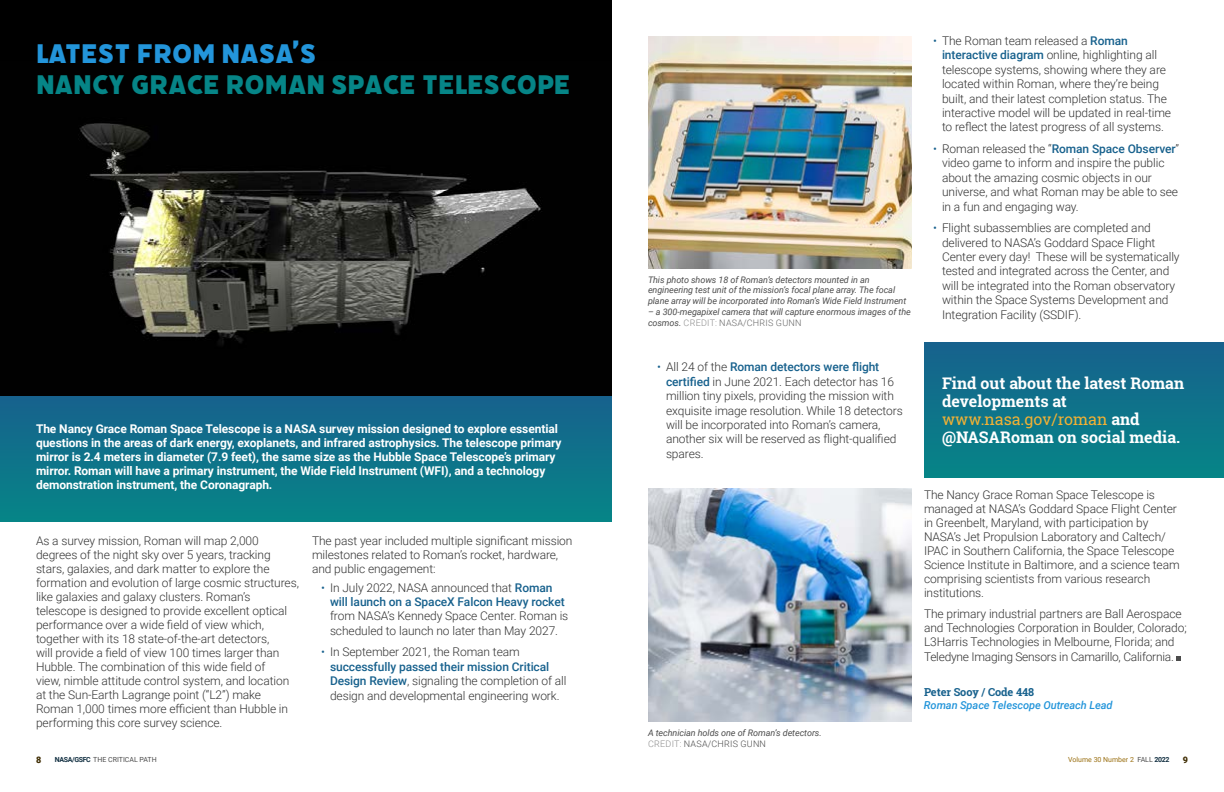
<style>
.page{position:relative;width:1224px;height:792px;background:#fff}
.page>*{position:absolute;margin:0;border:0;box-sizing:border-box;transform-origin:0 0}
.body{font:30px "Filicudi Solid";letter-spacing:-.005em;color:#068587}
.body-2{font:30px "Filicudi Solid";letter-spacing:-.005em;color:#2395da}
.t1{font:700 16px/18px "Roboto Slab";color:#fff}
.t2{font:16px "Roboto Slab";color:#f2b134}
.bullets_dots{font:300 12px/14.4px "Roboto";letter-spacing:-.005em;color:#333}
.body-3{font:300 12px/14px "Roboto";letter-spacing:-.005em;color:#333}
.body-4{font:700 12px/14px "Roboto";letter-spacing:-.005em;color:#fff}
.writer_title{font:italic 500 11px/13.2px "Roboto";letter-spacing:-.005em;color:#2395da}
.t3{font:italic 9px/10.8px "Roboto";letter-spacing:-.005em;color:#4c4c4c}
.t4{font:900 9px "Roboto";color:#402e04}
.t5{font:7px "Roboto";color:#4c4c4c}
.t6{font:7px "Roboto";color:#9a6f11}
.s1{color:#17618d}
.s2{font-weight:500;color:#17618d}
.s3{font-weight:300;font-style:normal;color:#8c8c8c}
.s4{font-weight:300;font-style:normal;color:#666}
.s5{font-weight:300;font-style:normal}
.s6{font-weight:700;color:#fff}
.s7{font-family:"Roboto Slab";font-weight:700;font-style:normal;color:#17618d}
.s8{font-weight:700;color:#112f41}
.s9{color:#4c4c4c}
</style>
<div class="page">
<div style="left:0;top:0;width:612px;height:456px;background:#000"></div>
<img style="left:79px;top:123px;width:463px;height:222px">
<div style="left:0;top:396px;width:612px;height:125px;background:linear-gradient(to bottom,#17618d,#068587)"></div>
<div style="left:924px;top:343px;width:300px;height:134px;background:linear-gradient(to bottom,#17618d,#068587)"></div>
<img style="left:648px;top:36px;width:264px;height:232px">
<img style="left:648px;top:489px;width:264px;height:232px">
<svg style="left:1176px;top:656px;width:5px;height:5px"></svg>
<p class="body-2" style="left:36px;top:36px;width:282px">LATEST FROM NASA’S</p>
<p class="body" style="left:36px;top:67px;width:536px">NANCY GRACE ROMAN SPACE TELESCOPE</p>
<p class="body-4" style="left:36px;top:421px;width:527px">The Nancy Grace Roman Space Telescope is a NASA survey mission designed to explore essential questions in the areas of dark energy, exoplanets, and infrared astrophysics. The telescope primary mirror is 2.4 meters in diameter (7.9 feet), the same size as the Hubble Space Telescope’s primary mirror. Roman will have a primary instrument, the Wide Field Instrument (WFI), and a technology demonstration instrument, the Coronagraph.</p>
<p class="body-3" style="left:36px;top:533px;width:265px">As a survey mission, Roman will map 2,000 degrees of the night sky over 5 years, tracking stars, galaxies, and dark matter to explore the formation and evolution of large cosmic structures, like galaxies and galaxy clusters. Roman’s telescope is designed to provide excellent optical performance over a wide field of view which, together with its 18 state-of-the-art detectors,<br>will provide a field of view 100 times larger than Hubble. The combination of this wide field of<br>view, nimble attitude control system, and location at the Sun-Earth Lagrange point (“L2”) make Roman 1,000 times more efficient than Hubble in performing this core survey science.</p>
<p class="body-3" style="left:312px;top:533px;width:262px">The past year included multiple significant mission milestones related to Roman’s rocket, hardware, and public engagement:</p>
<p class="bullets_dots" style="left:330px;top:580px;width:240px;text-indent:-9px"><span class="s1">•</span> In July 2022, NASA announced that <span class="s2">Roman will launch on a SpaceX Falcon Heavy rocket </span>from NASA’s Kennedy Space Center. Roman is scheduled to launch no later than May 2027.</p>
<p class="bullets_dots" style="left:330px;top:644px;width:238px;text-indent:-9px"><span class="s1">•</span> In September 2021, the Roman team <span class="s2">successfully passed their mission Critical Design Review</span>, signaling the completion of all design and developmental engineering work.</p>
<p class="t3" style="left:648px;top:274px;width:260px">This photo shows 18 of Roman’s detectors mounted in an engineering test unit of the mission’s focal plane array. The focal plane array will be incorporated into Roman’s Wide Field Instrument</p>
<p class="t3" style="left:648px;top:306px;width:264px">– a 300-megapixel camera that will capture enormous images of the cosmos. <span class="s3">CREDIT:</span> <span class="s4">NASA/CHRIS GUNN</span></p>
<p class="bullets_dots" style="left:942px;top:33px;width:231px;text-indent:-9px"><span class="s1">•</span> The Roman team released a <span class="s2">Roman interactive diagram</span> online, highlighting all telescope systems, showing where they are located within Roman, where they’re being built, and their latest completion status. The interactive model will be updated in real-time to reflect the latest progress of all systems.</p>
<p class="bullets_dots" style="left:942px;top:141px;width:239px;text-indent:-9px"><span class="s1">•</span> Roman released the “<span class="s2">Roman Space Observer</span>” video game to inform and inspire the public about the amazing cosmic objects in our universe, and what Roman may be able to see in a fun and engaging way.</p>
<p class="bullets_dots" style="left:942px;top:220px;width:239px;text-indent:-9px"><span class="s1">•</span> Flight subassemblies are completed and delivered to NASA’s Goddard Space Flight Center every day! These will be systematically tested and integrated across the Center, and will be integrated into the Roman observatory within the Space Systems Development and Integration Facility (SSDIF).</p>
<p class="bullets_dots" style="left:666px;top:359px;width:238px;text-indent:-9px"><span class="s1">•</span> All 24 of the <span class="s2">Roman detectors were flight certified</span> in June 2021. Each detector has 16 million tiny pixels, providing the mission with exquisite image resolution. While 18 detectors will be incorporated into Roman’s camera, another six will be reserved as flight-qualified spares.</p>
<p class="t3" style="left:648px;top:727px;width:175px">A technician holds one of Roman’s detectors.<br><span class="s3">CREDIT:</span> <span class="s5">NASA/CHRIS GUNN</span></p>
<p class="t1" style="left:942px;top:374px;width:244px">Find out about the latest Roman developments at</p>
<p class="t2" style="left:942px;top:408px;width:199px">www.nasa.gov/roman <span class="s6">and</span></p>
<p class="t1" style="left:942px;top:428px;width:238px">@NASARoman on social media.</p>
<p class="body-3" style="left:924px;top:487px;width:257px">The Nancy Grace Roman Space Telescope is managed at NASA’s Goddard Space Flight Center in Greenbelt, Maryland, with participation by NASA’s Jet Propulsion Laboratory and Caltech/ IPAC in Southern California, the Space Telescope Science Institute in Baltimore, and a science team comprising scientists from various research institutions.</p>
<p class="body-3" style="left:924px;top:607px;width:264px">The primary industrial partners are Ball Aerospace and Technologies Corporation in Boulder, Colorado; L3Harris Technologies in Melbourne, Florida; and Teledyne Imaging Sensors in Camarillo, California.</p>
<p class="writer_title" style="left:924px;top:685px;width:190px"><span class="s7">Peter Sooy / Code 448<br></span>Roman Space Telescope Outreach Lead</p>
<p class="t4" style="left:36px;top:753px;width:7px">8</p>
<p class="t5" style="left:55px;top:755px;width:103px"><span class="s8">NASA/GSFC</span> THE CRITICAL PATH</p>
<p class="t6" style="left:1068px;top:755px;width:103px">Volume 30 Number 2 <span class="s9">FALL</span> <span class="s8">2022</span></p>
<p class="t4" style="left:1183px;top:753px;width:7px">9</p>
</div>
